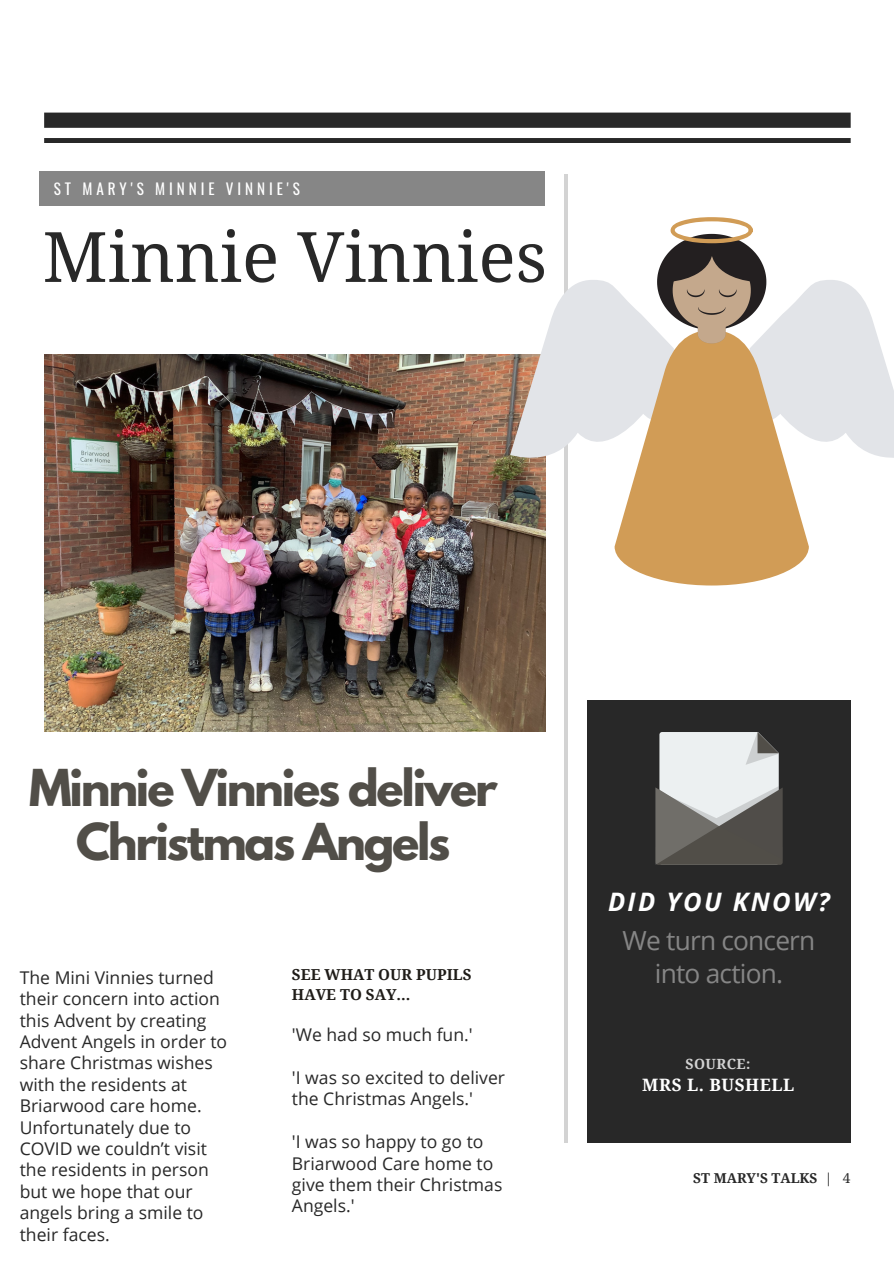
<style>
.page{position:relative;width:894px;height:1264px;background:#fff}
.page>*{position:absolute;margin:0;border:0;box-sizing:border-box;transform-origin:0 0}
.t1{font:69.45px "Droid Serif";color:#282828}
.t2{font:700 45px/54px "League Spartan";letter-spacing:-.05em;color:#514e48;text-align:center}
.t3{font:26.25px/32.7px "Open Sans";letter-spacing:-.03em;color:#868686;text-align:center}
.t4{font:italic 700 25.5px "Open Sans";letter-spacing:.09em;color:#fff}
.t5{font:17.55px/21.5px "Open Sans";color:#282828}
.t6{font:700 17.1px "Droid Serif";letter-spacing:.03em;color:#fff}
.t7{font:700 15.15px/19.2px "Droid Serif";color:#1f1c18}
.t8{font:15.15px "Oswald";letter-spacing:.26em;color:#fff}
.t9{font:700 14.1px "Droid Serif";letter-spacing:.03em;color:#d3d3d3}
.t10{font:700 13.65px "Droid Serif";color:#282828}
.s1{font-weight:400}
</style>
<div class="page">
<div style="left:39px;top:171px;width:505px;height:35px;background:#868686"></div>
<hr style="left:564px;top:174px;width:3px;height:968px;background:#d3d3d3">
<img style="left:45px;top:354px;width:500px;height:377px">
<div style="left:587px;top:699px;width:263px;height:443px;background:#282828"></div>
<svg style="left:44px;top:113px;width:806px;height:30px"></svg>
<svg style="left:655px;top:732px;width:127px;height:132px;background:#a1a2a0"></svg>
<svg style="left:614px;top:469px;width:194px;height:116px;background:#d7aa6e"></svg>
<svg style="left:510px;top:217px;width:383px;height:252px"></svg>
<p class="t8" style="left:54px;top:177px;width:248px">ST MARY'S MINNIE VINNIE'S</p>
<h1 class="t1" style="left:42px;top:217px;width:506px">Minnie Vinnies</h1>
<h2 class="t2" style="left:29px;top:767px;width:470px">Minnie Vinnies deliver<br>Christmas Angels</h2>
<p class="t5" style="left:20px;top:966px;width:209px">The Mini Vinnies turned their concern into action this Advent by creating<br>Advent Angels in order to share Christmas wishes with the residents at<br>Briarwood care home.<br>Unfortunately due to<br>COVID we couldn’t visit the residents in person but we hope that our angels bring a smile to their faces.</p>
<p class="t7" style="left:292px;top:965px;width:181px">SEE WHAT OUR PUPILS<br>HAVE TO SAY...</p>
<p class="t5" style="left:292px;top:1023px;width:182px">'We had so much fun.'</p>
<p class="t5" style="left:292px;top:1066px;width:214px">'I was so excited to deliver the Christmas Angels.'</p>
<p class="t5" style="left:292px;top:1130px;width:212px">'I was so happy to go to<br>Briarwood Care home to give them their Christmas<br>Angels.'</p>
<h3 class="t4" style="left:608px;top:883px;width:223px">DID YOU KNOW?</h3>
<h3 class="t3" style="left:622px;top:923px;width:194px">We turn concern into action.</h3>
<p class="t9" style="left:685px;top:1056px;width:67px">SOURCE:</p>
<p class="t6" style="left:642px;top:1075px;width:153px">MRS L. BUSHELL</p>
<p class="t10" style="left:693px;top:1170px;width:159px">ST MARY'S TALKS <span class="s1">| 4</span></p>
</div>
